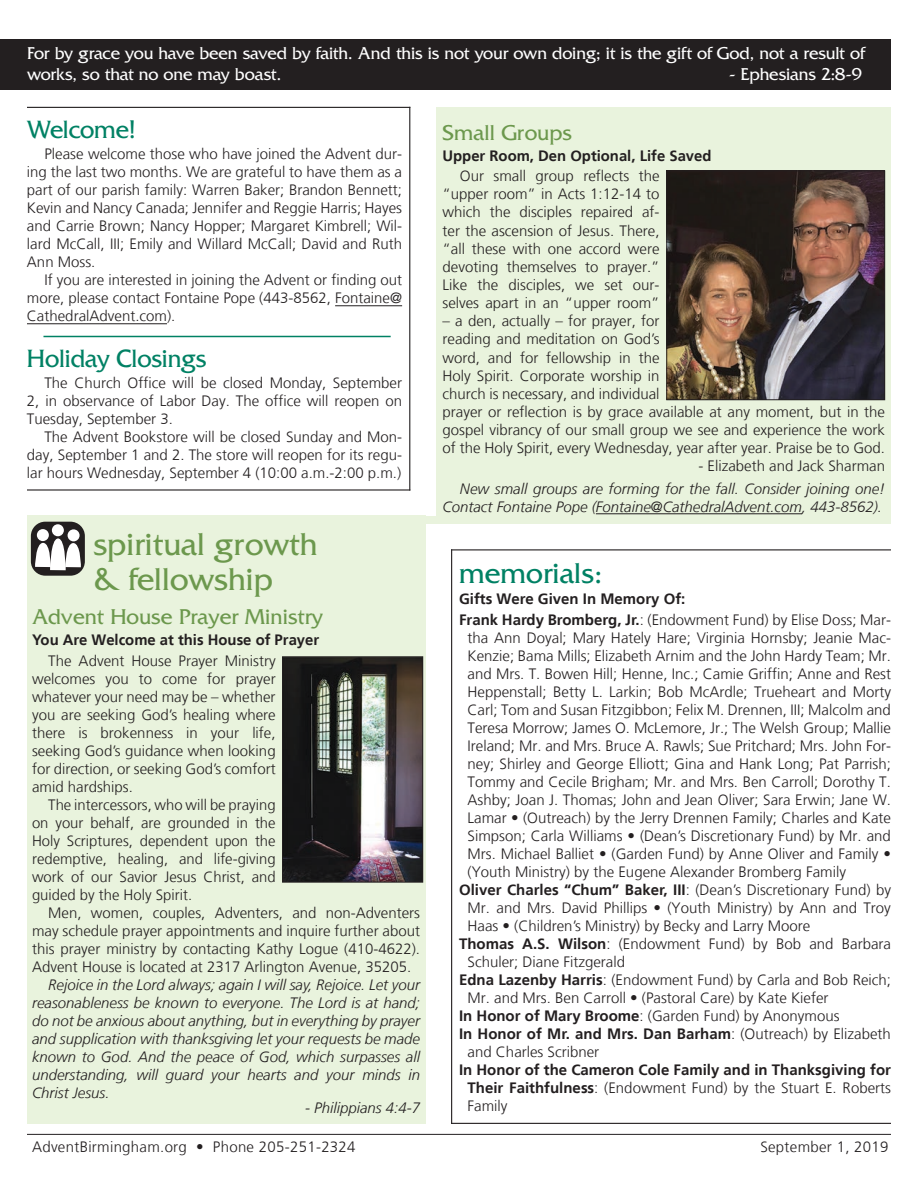
<style>
.page{position:relative;width:918px;height:1188px;background:#fff}
.page>*{position:absolute;margin:0;border:0;box-sizing:border-box;transform-origin:0 0}
.t1{font:33px/34.5px "Friz Quadrata Std";color:#6c984d}
.t2{font:30px "Friz Quadrata Std";color:#008164}
.t3{font:26.25px "Friz Quadrata Std";letter-spacing:-.01em;color:#008164}
.t4{font:22.5px "Friz Quadrata Std";color:#6c984d}
.t5{font:18px/21px "Friz Quadrata Std";letter-spacing:-.01em;color:#fff}
.t6{font:300 15px/18px "Frutiger";color:#231f20;text-align:justify}
.t7{font:italic 300 15px/18px "Frutiger";color:#231f20;text-align:right}
.t8{font:700 15px/18px "Frutiger";color:#231f20}
.t9{font:300 15px "Frutiger";letter-spacing:.02em;color:#231f20}
.s1{font-weight:300}
.s2{font-weight:700}
</style>
<div class="page">
<div style="left:0;top:39px;width:891px;height:51px;background:#231f20"></div>
<hr style="left:27px;top:1134px;width:864px;height:1px;background:#231f20">
<div style="left:27px;top:516px;width:399px;height:608px;background:#e9f3dd"></div>
<hr style="left:335px;top:305px;width:67px;height:1px;background:#231f20">
<hr style="left:27px;top:323px;width:140px;height:1px;background:#231f20">
<hr style="left:43px;top:336px;width:348px;height:1px;background:#008164">
<div style="left:416px;top:516px;width:31px;height:8px;background:#e9f3dd"></div>
<div style="left:31px;top:522px;width:54px;height:54px;background:#231f20;border-radius:14px"></div>
<div style="left:37px;top:529px;width:12px;height:12px;background:#fff;border-radius:50%"></div>
<div style="left:52px;top:524px;width:12px;height:12px;background:#fff;border-radius:50%"></div>
<div style="left:68px;top:529px;width:12px;height:12px;background:#fff;border-radius:50%"></div>
<svg style="left:35px;top:538px;width:46px;height:32px"></svg>
<hr style="left:451px;top:1123px;width:440px;height:1px;background:#231f20">
<hr style="left:451px;top:549px;width:440px;height:1px;background:#231f20">
<hr style="left:451px;top:549px;width:1px;height:575px;background:#231f20">
<hr style="left:409px;top:107px;width:1px;height:384px;background:#231f20">
<hr style="left:27px;top:489px;width:383px;height:2px;background:#231f20">
<hr style="left:27px;top:107px;width:383px;height:1px;background:#231f20">
<div style="left:437px;top:107px;width:454px;height:417px;background:#e9f3dd"></div>
<hr style="left:596px;top:513px;width:206px;height:1px;background:#231f20">
<img style="left:284px;top:658px;width:137px;height:223px">
<div style="left:282px;top:656px;width:141px;height:227px;border:1px solid #231f20"></div>
<img style="left:668px;top:173px;width:215px;height:225px">
<div style="left:666px;top:171px;width:219px;height:229px;border:1px solid #231f20"></div>
<p class="t5" style="left:27px;top:42px;width:839px">For by grace you have been saved by faith. And this is not your own doing; it is the gift of God, not a result of works, so that no one may boast.</p>
<p class="t5" style="left:729px;top:63px;width:134px">- Ephesians 2:8-9</p>
<h3 class="t3" style="left:27px;top:114px;width:111px">Welcome!</h3>
<p class="t6" style="left:27px;top:145px;width:377px;text-indent:17px">Please welcome those who have joined the Advent dur&shy;ing the last two months. We are grateful to have them as a part of our parish family: Warren Baker; Brandon Bennett; Kevin and Nancy Canada; Jennifer and Reggie Harris; Hayes and Carrie Brown; Nancy Hopper; Margaret Kimbrell; Wil&shy;lard McCall, III; Emily and Willard McCall; David and Ruth Ann Moss.</p>
<p class="t6" style="left:27px;top:271px;width:377px;text-indent:17px">If you are interested in joining the Advent or finding out more, please contact Fontaine Pope (443-8562, Fontaine@ CathedralAdvent.com).</p>
<h3 class="t3" style="left:27px;top:344px;width:181px">Holiday Closings</h3>
<p class="t6" style="left:27px;top:374px;width:377px;text-indent:17px">The Church Office will be closed Monday, September 2, in observance of Labor Day. The office will reopen on Tuesday, September 3.</p>
<p class="t6" style="left:27px;top:428px;width:377px;text-indent:17px">The Advent Bookstore will be closed Sunday and Mon&shy;day, September 1 and 2. The store will reopen for its regu&shy;lar hours Wednesday, September 4 (10:00 a.m.-2:00 p.m.)</p>
<h1 class="t1" style="left:93px;top:528px;width:226px">spiritual growth &amp; fellowship</h1>
<h3 class="t4" style="left:32px;top:604px;width:293px">Advent House Prayer Ministry</h3>
<p class="t8" style="left:32px;top:631px;width:289px">You Are Welcome at this House of Prayer</p>
<p class="t6" style="left:32px;top:652px;width:245px;text-indent:16px">The Advent House Prayer Ministry welcomes you to come for prayer whatever your need may be – whether you are seeking God’s healing where there is brokenness in your life, seeking God’s guidance when looking for direction, or seeking God’s comfort amid hardships.</p>
<p class="t6" style="left:32px;top:796px;width:245px;text-indent:16px">The intercessors, who will be praying on your behalf, are grounded in the Holy Scriptures, dependent upon the redemptive, healing, and life-giving work of our Savior Jesus Christ, and guided by the Holy Spirit.</p>
<p class="t6" style="left:32px;top:904px;width:390px;text-indent:16px">Men, women, couples, Adventers, and non-Adventers may schedule prayer appointments and inquire further about this prayer ministry by contacting Kathy Logue (410-4622).<br>Advent House is located at 2317 Arlington Avenue, 35205.</p>
<p class="t7" style="left:32px;top:976px;width:390px;text-align:justify;text-indent:16px">Rejoice in the Lord always; again I will say, Rejoice. Let your reasonableness be known to everyone. The Lord is at hand; do not be anxious about anything, but in everything by prayer and supplication with thanksgiving let your requests be made known to God. And the peace of God, which surpasses all understanding, will guard your hearts and your minds in Christ Jesus.</p>
<p class="t7" style="left:305px;top:1099px;width:117px">- Philippians 4:4-7</p>
<h3 class="t4" style="left:442px;top:120px;width:131px">Small Groups</h3>
<p class="t8" style="left:442px;top:147px;width:271px">Upper Room, Den Optional, Life Saved</p>
<p class="t6" style="left:443px;top:167px;width:219px;text-indent:17px">Our small group reflects the “upper room” in Acts 1:12-14 to which the disciples repaired af&shy;ter the ascension of Jesus. There, “all these with one accord were devoting themselves to prayer.” Like the disciples, we set our&shy;selves apart in an “upper room”</p>
<p class="t6" style="left:443px;top:312px;width:444px;text-align:left">– a den, actually – for prayer, for<br>reading and meditation on God’s<br>word, and for fellowship in the<br>Holy Spirit. Corporate worship in<br>church is necessary, and individual<br>prayer or reflection is by grace available at any moment, but in the gospel vibrancy of our small group we see and experience the work of the Holy Spirit, every Wednesday, year after year. Praise be to God.</p>
<p class="t6" style="left:698px;top:458px;width:188px">- Elizabeth and Jack Sharman</p>
<p class="t7" style="left:443px;top:480px;width:444px">New small groups are forming for the fall. Consider joining one!<br>Contact Fontaine Pope (Fontaine@CathedralAdvent.com, 443-8562).</p>
<h2 class="t2" style="left:459px;top:557px;width:145px">memorials:</h2>
<p class="t8" style="left:459px;top:589px;width:434px;line-height:21px">Gifts Were Given In Memory Of:<br>Frank Hardy Bromberg, Jr.<span class="s1">: (Endowment Fund) by Elise Doss; Mar-</span></p>
<p class="t6" style="left:468px;top:629px;width:425px">tha Ann Doyal; Mary Hately Hare; Virginia Hornsby; Jeanie Mac-</p>
<p class="t6" style="left:468px;top:647px;width:425px">Kenzie; Bama Mills; Elizabeth Arnim and the John Hardy Team; Mr.</p>
<p class="t6" style="left:468px;top:665px;width:425px">and Mrs. T. Bowen Hill; Henne, Inc.; Camie Griffin; Anne and Rest</p>
<p class="t6" style="left:468px;top:683px;width:425px">Heppenstall; Betty L. Larkin; Bob McArdle; Trueheart and Morty</p>
<p class="t6" style="left:468px;top:701px;width:425px">Carl; Tom and Susan Fitzgibbon; Felix M. Drennen, III; Malcolm and</p>
<p class="t6" style="left:468px;top:719px;width:425px">Teresa Morrow; James O. McLemore, Jr.; The Welsh Group; Mallie</p>
<p class="t6" style="left:468px;top:737px;width:425px">Ireland; Mr. and Mrs. Bruce A. Rawls; Sue Pritchard; Mrs. John For-</p>
<p class="t6" style="left:468px;top:755px;width:425px">ney; Shirley and George Elliott; Gina and Hank Long; Pat Parrish;</p>
<p class="t6" style="left:468px;top:773px;width:425px">Tommy and Cecile Brigham; Mr. and Mrs. Ben Carroll; Dorothy T.</p>
<p class="t6" style="left:468px;top:791px;width:425px">Ashby; Joan J. Thomas; John and Jean Oliver; Sara Erwin; Jane W.</p>
<p class="t6" style="left:468px;top:809px;width:425px">Lamar • (Outreach) by the Jerry Drennen Family; Charles and Kate</p>
<p class="t6" style="left:468px;top:827px;width:425px">Simpson; Carla Williams • (Dean’s Discretionary Fund) by Mr. and</p>
<p class="t6" style="left:468px;top:845px;width:425px">Mrs. Michael Balliet • (Garden Fund) by Anne Oliver and Family •</p>
<p class="t6" style="left:468px;top:863px;width:380px">(Youth Ministry) by the Eugene Alexander Bromberg Family</p>
<p class="t8" style="left:459px;top:881px;width:434px">Oliver Charles “Chum” Baker, III<span class="s1">: (Dean’s Discretionary Fund) by</span></p>
<p class="t6" style="left:468px;top:899px;width:425px">Mr. and Mrs. David Phillips • (Youth Ministry) by Ann and Troy</p>
<p class="t6" style="left:468px;top:917px;width:344px">Haas • (Children’s Ministry) by Becky and Larry Moore</p>
<p class="t6" style="left:459px;top:935px;width:434px"><span class="s2">Thomas A.S. Wilson</span>: (Endowment Fund) by Bob and Barbara</p>
<p class="t6" style="left:468px;top:953px;width:159px">Schuler; Diane Fitzgerald</p>
<p class="t6" style="left:459px;top:971px;width:434px"><span class="s2">Edna Lazenby Harris</span>: (Endowment Fund) by Carla and Bob Reich;</p>
<p class="t6" style="left:468px;top:989px;width:362px">Mr. and Mrs. Ben Carroll • (Pastoral Care) by Kate Kiefer</p>
<p class="t6" style="left:459px;top:1007px;width:382px"><span class="s2">In Honor of Mary Broome</span>: (Garden Fund) by Anonymous</p>
<p class="t8" style="left:459px;top:1025px;width:433px">In Honor of Mr. and Mrs. Dan Barham<span class="s1">: (Outreach) by Elizabeth</span></p>
<p class="t6" style="left:468px;top:1043px;width:133px">and Charles Scribner</p>
<p class="t8" style="left:468px;top:1061px;width:425px;text-align:justify;text-indent:-9px">In Honor of the Cameron Cole Family and in Thanksgiving for Their Faithfulness<span class="s1">: (Endowment Fund) by the Stuart E. Roberts Family</span></p>
<p class="t9" style="left:32px;top:1138px;width:325px">AdventBirmingham.org • Phone 205-251-2324</p>
<p class="t9" style="left:760px;top:1138px;width:130px">September 1, 2019</p>
</div>
